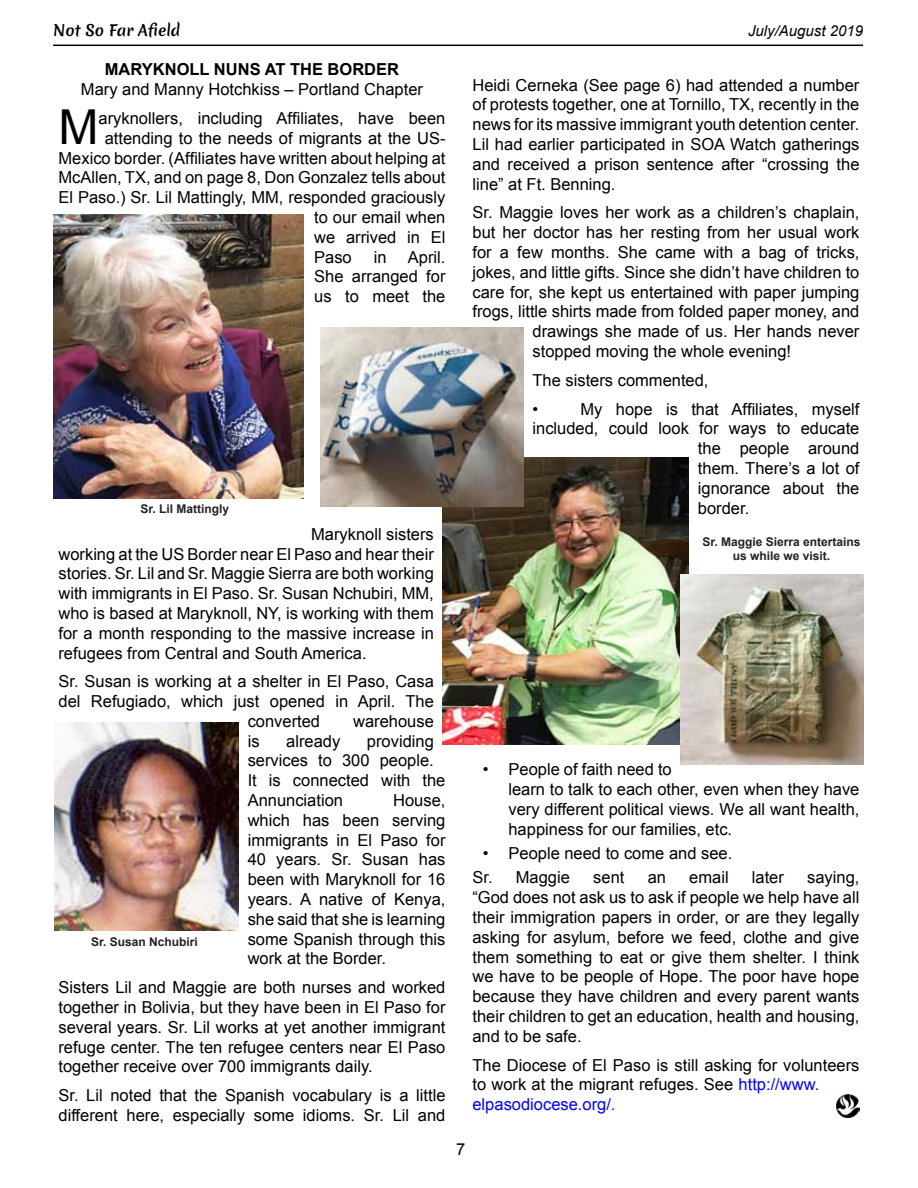
<style>
.page{position:relative;width:918px;height:1188px;background:#fff}
.page>*{position:absolute;margin:0;border:0;box-sizing:border-box;transform-origin:0 0}
.t1{font:48.15px "Arial";color:#000}
.t2{font:16.5px/19.8px "Arial";color:#000;text-align:justify}
.t3{font:700 16.5px "Arial";color:#000}
.t4{font:italic 15px "Arial";color:#000}
.t5{font:15px "Merienda One";color:#000}
.t6{font:700 12px/14.4px "Arial";color:#222;text-align:center}
.s1{color:#00f}
</style>
<div class="page">
<hr style="left:53px;top:45px;width:810px;height:1px;background:#000">
<img style="left:443px;top:458px;width:246px;height:286px">
<img style="left:320px;top:328px;width:204px;height:179px">
<img style="left:681px;top:574px;width:182px;height:191px">
<img style="left:837px;top:1094px;width:22px;height:23px">
<img style="left:53px;top:215px;width:251px;height:283px">
<img style="left:54px;top:722px;width:184px;height:209px">
<p class="t5" style="left:53px;top:19px;width:129px">Not So Far Afield</p>
<p class="t3" style="left:105px;top:59px;width:296px">Maryknoll Nuns at the Border</p>
<p class="t2" style="left:81px;top:80px;width:344px">Mary and Manny Hotchkiss – Portland Chapter</p>
<h1 class="t1" style="left:58px;top:95px;width:42px">M</h1>
<p class="t2" style="left:99px;top:108px;width:348px">aryknollers, including Affiliates, have been</p>
<p class="t2" style="left:105px;top:128px;width:342px">attending to the needs of migrants at the US-</p>
<p class="t2" style="left:59px;top:148px;width:388px">Mexico border. (Affiliates have written about helping at</p>
<p class="t2" style="left:59px;top:168px;width:388px">McAllen, TX, and on page 8, Don Gonzalez tells about</p>
<p class="t2" style="left:59px;top:188px;width:388px">El Paso.) Sr. Lil Mattingly, MM, responded graciously</p>
<p class="t2" style="left:314px;top:207px;width:133px">to our email when</p>
<p class="t2" style="left:314px;top:227px;width:133px">we arrived in El</p>
<p class="t2" style="left:314px;top:247px;width:39px">Paso</p>
<p class="t2" style="left:374px;top:247px;width:14px">in</p>
<p class="t2" style="left:314px;top:247px;width:133px;text-indent:94px">April.<br>She arranged for us to meet the</p>
<p class="t6" style="left:140px;top:502px;width:90px">Sr. Lil Mattingly</p>
<p class="t2" style="left:59px;top:524px;width:377px;text-indent:253px">Maryknoll sisters working at the US Border near El Paso and hear their stories. Sr. Lil and Sr. Maggie Sierra are both working with immigrants in El Paso. Sr. Susan Nchubiri, MM, who is based at Maryknoll, NY, is working with them for a month responding to the massive increase in refugees from Central and South America.</p>
<p class="t2" style="left:59px;top:672px;width:377px">Sr. Susan is working at a shelter in El Paso, Casa</p>
<p class="t2" style="left:59px;top:692px;width:377px">del Refugiado, which just opened in April. The</p>
<p class="t2" style="left:248px;top:711px;width:74px">converted</p>
<p class="t2" style="left:353px;top:711px;width:82px">warehouse</p>
<p class="t2" style="left:248px;top:731px;width:13px">is</p>
<p class="t2" style="left:286px;top:731px;width:56px">already</p>
<p class="t2" style="left:248px;top:731px;width:199px;text-align:left;text-indent:119px">providing services to 300 people.<br>It is connected with the<br>Annunciation</p>
<p class="t2" style="left:248px;top:791px;width:199px;text-indent:146px">House, which has been serving immigrants in El Paso for 40 years. Sr. Susan has been with Maryknoll for 16 years. A native of Kenya, she said that she is learning some Spanish through this work at the Border.</p>
<p class="t2" style="left:59px;top:978px;width:389px">Sisters Lil and Maggie are both nurses and worked together in Bolivia, but they have been in El Paso for several years. Sr. Lil works at yet another immigrant refuge center. The ten refugee centers near El Paso together receive over 700 immigrants daily.</p>
<p class="t2" style="left:59px;top:1086px;width:389px">Sr. Lil noted that the Spanish vocabulary is a little different here, especially some idioms. Sr. Lil and</p>
<p class="t6" style="left:91px;top:935px;width:108px">Sr. Susan Nchubiri</p>
<p class="t4" style="left:748px;top:21px;width:117px">July/August 2019</p>
<p class="t2" style="left:473px;top:75px;width:389px">Heidi Cerneka (See page 6) had attended a number of protests together, one at Tornillo, TX, recently in the news for its massive immigrant youth detention center.<br>Lil had earlier participated in SOA Watch gatherings and received a prison sentence after “crossing the line” at Ft. Benning.</p>
<p class="t2" style="left:473px;top:203px;width:388px">Sr. Maggie loves her work as a children’s chaplain,</p>
<p class="t2" style="left:473px;top:223px;width:388px">but her doctor has her resting from her usual work</p>
<p class="t2" style="left:473px;top:242px;width:389px">for a few months. She came with a bag of tricks,</p>
<p class="t2" style="left:473px;top:262px;width:388px">jokes, and little gifts. Since she didn’t have children to</p>
<p class="t2" style="left:473px;top:282px;width:388px">care for, she kept us entertained with paper jumping</p>
<p class="t2" style="left:473px;top:302px;width:388px">frogs, little shirts made from folded paper money, and</p>
<p class="t2" style="left:533px;top:322px;width:328px">drawings she made of us. Her hands never</p>
<p class="t2" style="left:533px;top:341px;width:260px">stopped moving the whole evening!</p>
<p class="t2" style="left:533px;top:366px;width:178px;line-height:28.8px">The sisters commented, •</p>
<p class="t2" style="left:580px;top:399px;width:280px">My hope is that Affiliates, myself</p>
<p class="t2" style="left:533px;top:419px;width:328px">included, could look for ways to educate</p>
<p class="t2" style="left:698px;top:439px;width:163px">the people around</p>
<p class="t2" style="left:698px;top:458px;width:163px">them. There’s a lot of</p>
<p class="t2" style="left:698px;top:478px;width:163px">ignorance about the</p>
<p class="t2" style="left:698px;top:498px;width:53px">border.</p>
<p class="t6" style="left:702px;top:535px;width:160px">Sr. Maggie Sierra entertains us while we visit.</p>
<p class="t2" style="left:508px;top:760px;width:352px;text-align:left;text-indent:-25px">• People of faith need to<br>learn to talk to each other, even when they have very different political views. We all want health, happiness for our families, etc.</p>
<p class="t2" style="left:472px;top:841px;width:261px;line-height:24.3px;text-indent:11px">• People need to come and see.<br>Sr. Maggie</p>
<p class="t2" style="left:472px;top:868px;width:389px;text-indent:335px">saying, “God does not ask us to ask if people we help have all their immigration papers in order, or are they legally asking for asylum, before we feed, clothe and give them something to eat or give them shelter. I think we have to be people of Hope. The poor have hope because they have children and every parent wants their children to get an education, health and housing, and to be safe.</p>
<p class="t2" style="left:472px;top:1055px;width:388px;text-align:left">The Diocese of El Paso is still asking for volunteers to work at the migrant refuges. See <span class="s1">http://www. elpasodiocese.org/.</span></p>
<p class="t2" style="left:593px;top:868px;width:33px">sent</p>
<p class="t2" style="left:648px;top:868px;width:20px">an</p>
<p class="t2" style="left:689px;top:868px;width:41px">email</p>
<p class="t2" style="left:752px;top:868px;width:34px">later</p>
<p class="t2" style="left:456px;top:1139px;width:11px">7</p>
</div>
